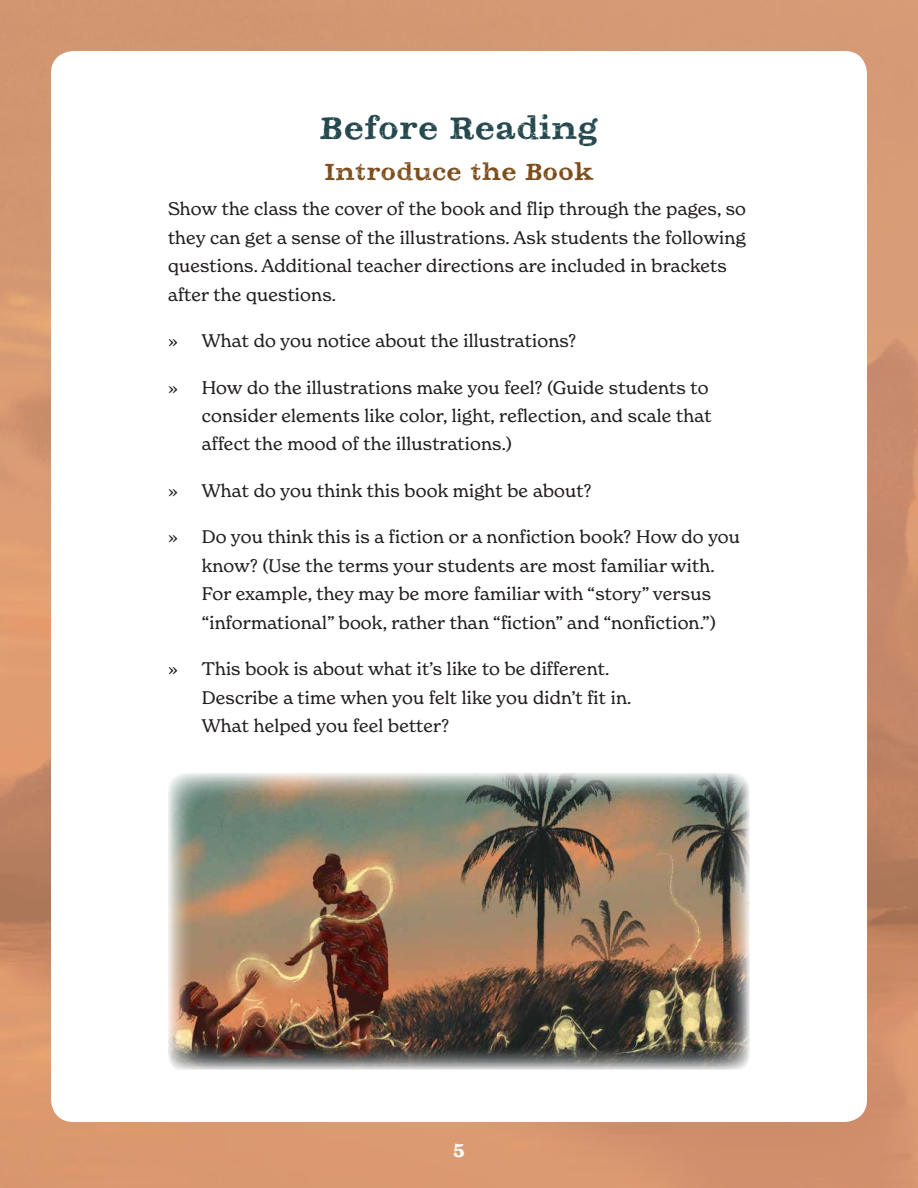
<style>
.page{position:relative;width:918px;height:1188px;background:#fff}
.page>*{position:absolute;margin:0;border:0;box-sizing:border-box;transform-origin:0 0}
.t1{font:30px "Zapatista";letter-spacing:.02em;color:#24484d}
.t2{font:22.5px "Zapatista";letter-spacing:.02em;color:#7c4d1b}
.t3{font:18px/28.5px "New Spirit";letter-spacing:.01em;color:#231f20}
.t4{font:18px "Zapatista";color:#fff}
</style>
<div class="page">
<img style="left:0;top:84px;width:918px;height:1104px">
<div style="left:0;top:0;width:918px;height:84px;background:#d49972"></div>
<div style="left:51px;top:51px;width:816px;height:1071px;background:#fff;border-radius:22px"></div>
<img style="left:168px;top:773px;width:582px;height:297px">
<h1 class="t1" style="left:320px;top:109px;width:279px">Before Reading</h1>
<p class="t2" style="left:325px;top:157px;width:270px">Introduce the Book</p>
<p class="t3" style="left:168px;top:194px;width:580px">Show the class the cover of the book and flip through the pages, so they can get a sense of the illustrations. Ask students the following questions. Additional teacher directions are included in brackets after the questions.</p>
<p class="t3" style="left:168px;top:326px;width:410px">» What do you notice about the illustrations?</p>
<p class="t3" style="left:202px;top:373px;width:511px;text-indent:-34px">» How do the illustrations make you feel? (Guide students to consider elements like color, light, reflection, and scale that affect the mood of the illustrations.)</p>
<p class="t3" style="left:168px;top:476px;width:425px">» What do you think this book might be about?</p>
<p class="t3" style="left:168px;top:523px;width:574px;text-align:center">» Do you think this is a fiction or a nonfiction book? How do you know? (Use the terms your students are most familiar with.<br>For example, they may be more familiar with “story” versus “informational” book, rather than “fiction” and “nonfiction.”)</p>
<p class="t3" style="left:202px;top:655px;width:431px;text-indent:-34px">» This book is about what it’s like to be different.<br>Describe a time when you felt like you didn’t fit in.<br>What helped you feel better?</p>
<p class="t4" style="left:453px;top:1139px;width:13px">5</p>
</div>
